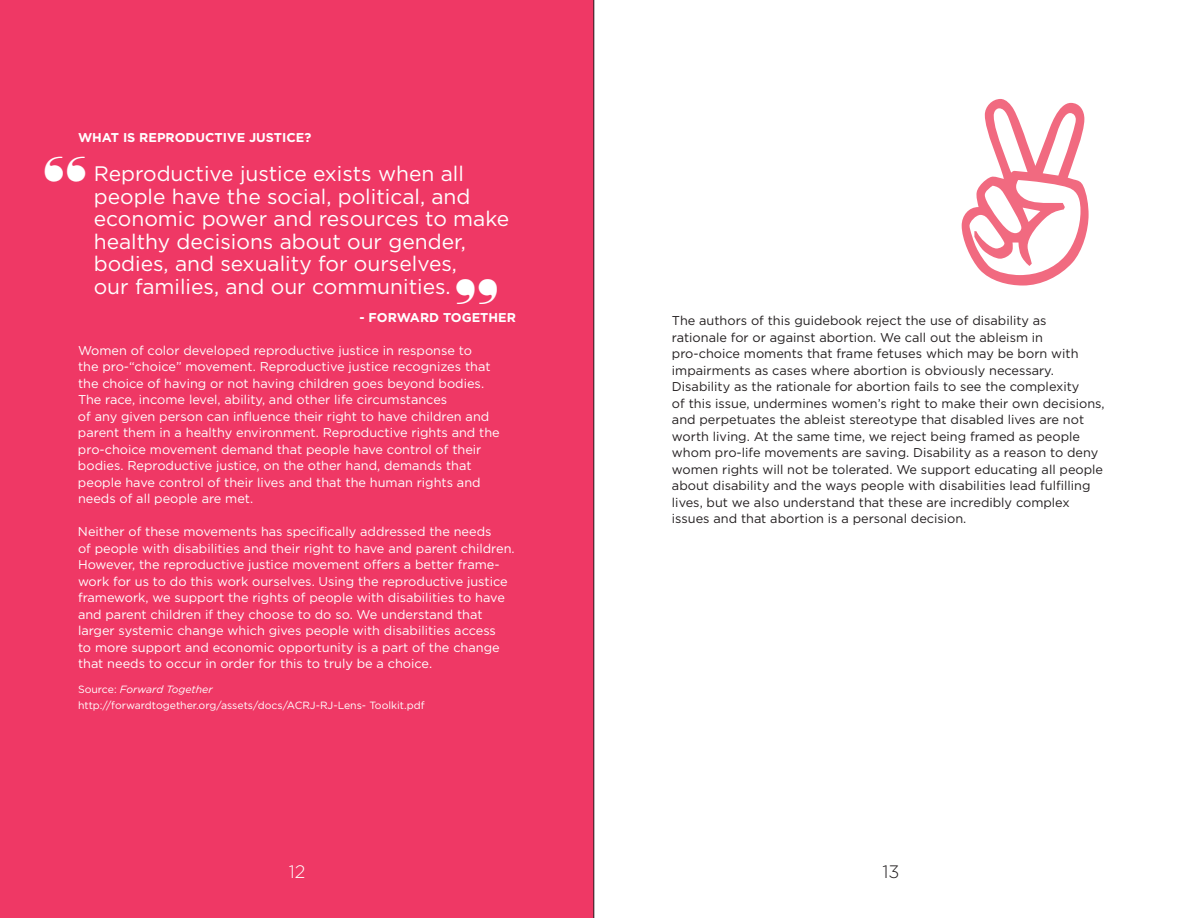
<style>
.page{position:relative;width:1188px;height:918px;background:#fff}
.page>*{position:absolute;margin:0;border:0;box-sizing:border-box;transform-origin:0 0}
.t1{font:21px/22.5px "Gotham";color:#fff}
.t2{font:300 18px "Gotham";color:#fff}
.t3{font:300 18px "Gotham";color:#231f20}
.t4{font:12.75px/16.5px "Gotham";color:#fff}
.t5{font:12.75px/16.5px "Gotham";color:#231f20}
.t6{font:700 12.75px "Gotham";color:#fff}
.t7{font:10.5px/16.5px "Gotham";color:#fff}
.s1{font-style:italic}
</style>
<div class="page">
<div style="left:0;top:0;width:594px;height:918px;background:#ef3865"></div>
<svg style="left:457px;top:279px;width:40px;height:25px"></svg>
<svg style="left:45px;top:157px;width:40px;height:25px"></svg>
<p class="t6" style="left:78px;top:133px;width:235px">WHAT IS REPRODUCTIVE JUSTICE?</p>
<h1 class="t1" style="left:94px;top:164px;width:417px">Reproductive justice exists when all people have the social, political, and economic power and resources to make healthy decisions about our gender, bodies, and sexuality for ourselves,<br>our families, and our communities.</h1>
<p class="t6" style="left:360px;top:313px;width:158px">- FORWARD TOGETHER</p>
<p class="t4" style="left:78px;top:343px;width:423px">Women of color developed reproductive justice in response to<br>the pro-“choice” movement. Reproductive justice recognizes that the choice of having or not having children goes beyond bodies.<br>The race, income level, ability, and other life circumstances<br>of any given person can influence their right to have children and parent them in a healthy environment. Reproductive rights and the pro-choice movement demand that people have control of their bodies. Reproductive justice, on the other hand, demands that people have control of their lives and that the human rights and needs of all people are met.</p>
<p class="t4" style="left:78px;top:524px;width:438px">Neither of these movements has specifically addressed the needs<br>of people with disabilities and their right to have and parent children.<br>However, the reproductive justice movement offers a better frame&shy;work for us to do this work ourselves. Using the reproductive justice framework, we support the rights of people with disabilities to have and parent children if they choose to do so. We understand that larger systemic change which gives people with disabilities access<br>to more support and economic opportunity is a part of the change that needs to occur in order for this to truly be a choice.</p>
<p class="t7" style="left:78px;top:682px;width:348px">Source: <span class="s1">Forward Together </span>http://forwardtogether.org/assets/docs/ACRJ-RJ-Lens- Toolkit.pdf</p>
<p class="t5" style="left:672px;top:313px;width:434px">The authors of this guidebook reject the use of disability as rationale for or against abortion. We call out the ableism in pro-choice moments that frame fetuses which may be born with impairments as cases where abortion is obviously necessary.<br>Disability as the rationale for abortion fails to see the complexity<br>of this issue, undermines women’s right to make their own decisions, and perpetuates the ableist stereotype that disabled lives are not worth living. At the same time, we reject being framed as people whom pro-life movements are saving. Disability as a reason to deny women rights will not be tolerated. We support educating all people about disability and the ways people with disabilities lead fulfilling lives, but we also understand that these are incredibly complex issues and that abortion is a personal decision.</p>
<h2 class="t2" style="left:289px;top:866px;width:18px">12</h2>
<h2 class="t3" style="left:882px;top:866px;width:19px">13</h2>
</div>
